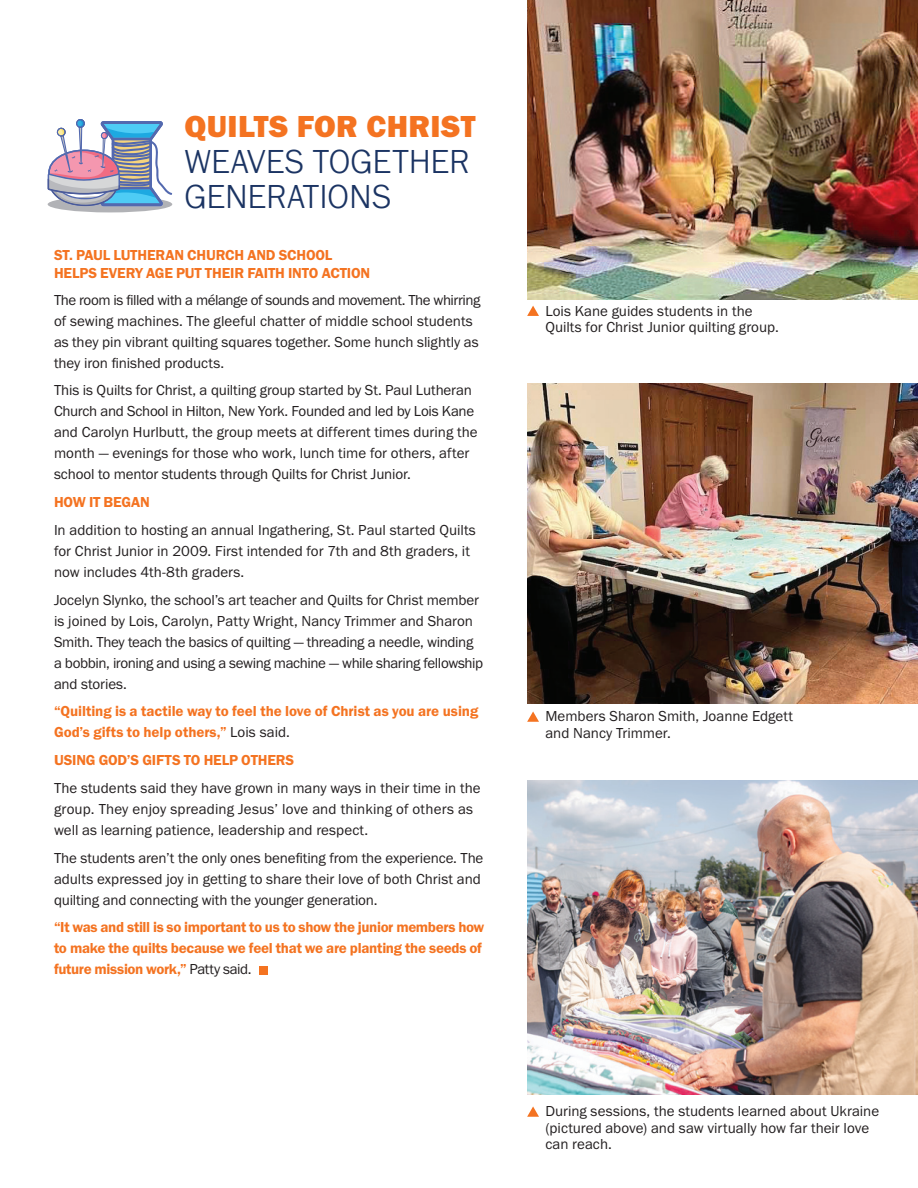
<style>
.page{position:relative;width:918px;height:1188px;background:#fff}
.page>*{position:absolute;margin:0;border:0;box-sizing:border-box;transform-origin:0 0}
.Paragraph_Style_1{font:300 34.5px/34.5px "Franklin Gothic URW";letter-spacing:-.005em;color:#1b3463}
.Paragraph_Style_1-2{font:31.5px "Franklin Gothic URW Hea";letter-spacing:.01em;color:#f47321}
.Paragraph_Style_1-3{font:15px/21px "Franklin Gothic URW Boo";letter-spacing:-.005em;color:#231f20}
.Paragraph_Style_1-4{font:15px/21px "Franklin Gothic URW Dem";letter-spacing:-.015em;color:#f47321}
.s1{font-family:"Franklin Gothic URW Boo";color:#231f20}
</style>
<div class="page">
<svg style="left:527px;top:306px;width:12px;height:10px"></svg>
<svg style="left:527px;top:711px;width:12px;height:11px"></svg>
<svg style="left:527px;top:1106px;width:12px;height:11px"></svg>
<img style="left:527px;top:0;width:391px;height:299px">
<img style="left:527px;top:383px;width:391px;height:320px">
<img style="left:527px;top:781px;width:391px;height:313px">
<div style="left:259px;top:966px;width:9px;height:9px;background:#f47321"></div>
<svg style="left:48px;top:119px;width:125px;height:93px"></svg>
<p class="Paragraph_Style_1-2" style="left:184px;top:107px;width:293px">QUILTS FOR CHRIST</p>
<p class="Paragraph_Style_1" style="left:184px;top:144px;width:287px">WEAVES TOGETHER<br>GENERATIONS</p>
<p class="Paragraph_Style_1-4" style="left:54px;top:246px;width:318px;line-height:18px">ST. PAUL LUTHERAN CHURCH AND SCHOOL<br>HELPS EVERY AGE PUT THEIR FAITH INTO ACTION</p>
<p class="Paragraph_Style_1-3" style="left:54px;top:289px;width:428px">The room is filled with a mélange of sounds and movement. The whirring of sewing machines. The gleeful chatter of middle school students as they pin vibrant quilting squares together. Some hunch slightly as they iron finished products.</p>
<p class="Paragraph_Style_1-3" style="left:54px;top:380px;width:425px">This is Quilts for Christ, a quilting group started by St. Paul Lutheran Church and School in Hilton, New York. Founded and led by Lois Kane and Carolyn Hurlbutt, the group meets at different times during the month — evenings for those who work, lunch time for others, after school to mentor students through Quilts for Christ Junior.</p>
<p class="Paragraph_Style_1-4" style="left:54px;top:491px;width:97px">HOW IT BEGAN</p>
<p class="Paragraph_Style_1-3" style="left:54px;top:519px;width:423px">In addition to hosting an annual Ingathering, St. Paul started Quilts for Christ Junior in 2009. First intended for 7th and 8th graders, it now includes 4th-8th graders.</p>
<p class="Paragraph_Style_1-3" style="left:54px;top:589px;width:431px">Jocelyn Slynko, the school’s art teacher and Quilts for Christ member is joined by Lois, Carolyn, Patty Wright, Nancy Trimmer and Sharon Smith. They teach the basics of quilting — threading a needle, winding a bobbin, ironing and using a sewing machine — while sharing fellowship and stories.</p>
<p class="Paragraph_Style_1-4" style="left:54px;top:701px;width:426px">“Quilting is a tactile way to feel the love of Christ as you are using<br>God’s gifts to help others,” <span class="s1">Lois said.</span></p>
<p class="Paragraph_Style_1-4" style="left:54px;top:749px;width:242px">USING GOD’S GIFTS TO HELP OTHERS</p>
<p class="Paragraph_Style_1-3" style="left:54px;top:777px;width:428px">The students said they have grown in many ways in their time in the group. They enjoy spreading Jesus’ love and thinking of others as well as learning patience, leadership and respect.</p>
<p class="Paragraph_Style_1-3" style="left:54px;top:847px;width:431px">The students aren’t the only ones benefiting from the experience. The adults expressed joy in getting to share their love of both Christ and quilting and connecting with the younger generation.</p>
<p class="Paragraph_Style_1-4" style="left:54px;top:917px;width:432px">“It was and still is so important to us to show the junior members how to make the quilts because we feel that we are planting the seeds of future mission work,” <span class="s1">Patty said.</span></p>
<p class="Paragraph_Style_1-3" style="left:545px;top:302px;width:235px;line-height:16.5px">Lois Kane guides students in the<br>Quilts for Christ Junior quilting group.</p>
<p class="Paragraph_Style_1-3" style="left:545px;top:708px;width:249px;line-height:16.5px">Members Sharon Smith, Joanne Edgett and Nancy Trimmer.</p>
<p class="Paragraph_Style_1-3" style="left:545px;top:1103px;width:335px;line-height:16.5px">During sessions, the students learned about Ukraine (pictured above) and saw virtually how far their love can reach.</p>
</div>
